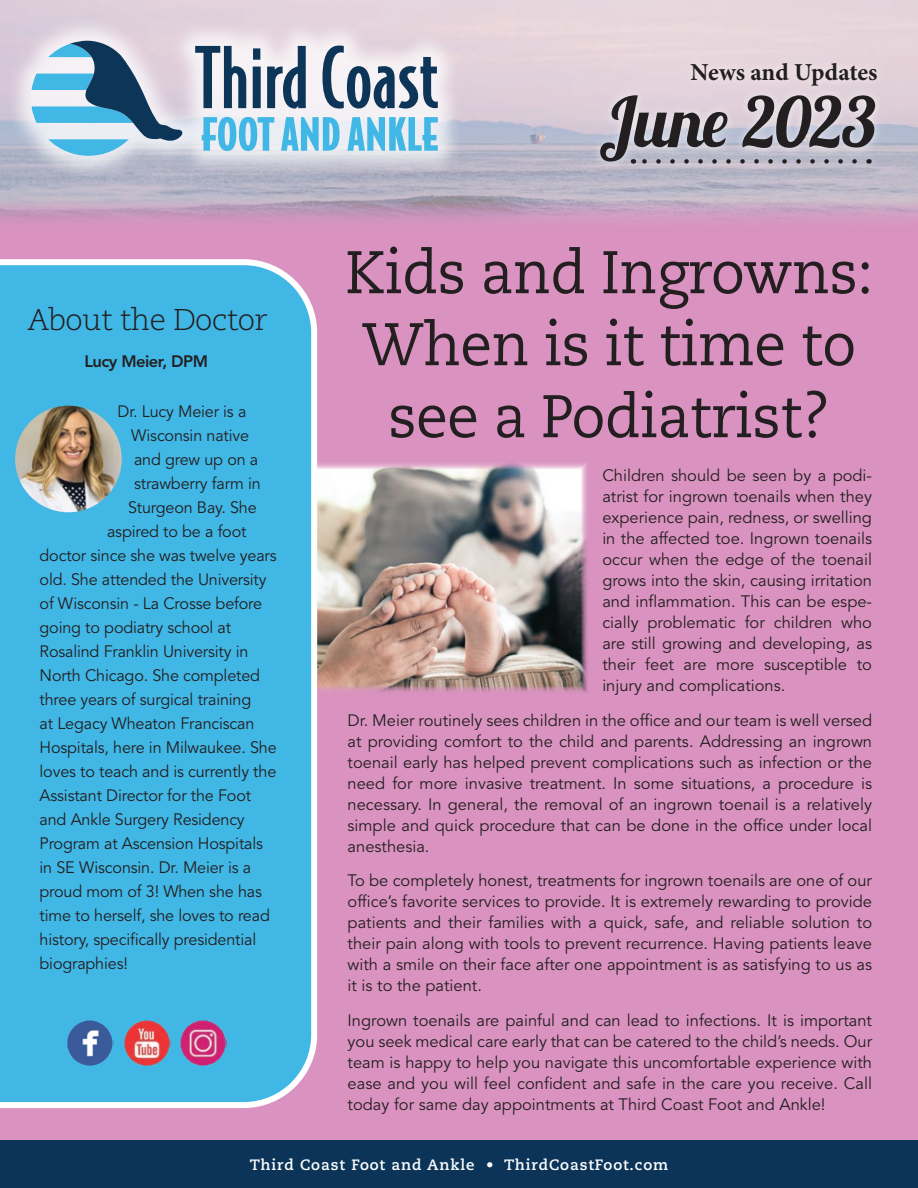
<style>
.page{position:relative;width:918px;height:1188px;background:#fff}
.page>*{position:absolute;margin:0;border:0;box-sizing:border-box;transform-origin:0 0}
.t1{font:69.15px "Lobster 1.3";letter-spacing:-.005em;color:#231f20}
.t2{font:60px/72px "Caecilia LT Std";letter-spacing:-.01em;color:#231f20;text-align:center;scale:.95 1}
.t3{font:300 30px "Caecilia LT Std";letter-spacing:-.02em;color:#231f20}
.t4{font:700 24.45px "Minion Pro";letter-spacing:-.005em;color:#231f20}
.t5{font:16.5px/21px "Avenir LT Std";letter-spacing:-.01em;color:#231f20;text-align:justify}
.t6{font:800 16.5px "Avenir LT Std";letter-spacing:-.03em;color:#231f20}
.t7{font:700 15px "Caecilia LT Std";letter-spacing:.06em;color:#fff}
</style>
<div class="page">
<div style="left:0;top:0;width:918px;height:1157px;background:#da93c0"></div>
<img style="left:317px;top:461px;width:271px;height:232px">
<img style="left:0;top:0;width:918px;height:222px">
<div style="left:591px;top:54px;width:327px;height:119px;background:#fff;opacity:.75"></div>
<svg style="left:640px;top:159px;width:215px;height:5px"></svg>
<div style="left:0;top:1140px;width:918px;height:48px;background:#0b3458"></div>
<div style="left:6px;top:15px;width:458px;height:167px;background:#fff;opacity:.75"></div>
<svg style="left:195px;top:46px;width:51px;height:62px;background:#8898ab"></svg>
<svg style="left:253px;top:48px;width:8px;height:60px"></svg>
<svg style="left:267px;top:46px;width:39px;height:63px;background:#7f91a4"></svg>
<svg style="left:323px;top:46px;width:115px;height:63px;background:#99a5b5"></svg>
<svg style="left:202px;top:117px;width:72px;height:34px;background:#88cdeb"></svg>
<svg style="left:281px;top:117px;width:59px;height:34px;background:#80cbea"></svg>
<svg style="left:347px;top:117px;width:91px;height:34px;background:#85ccea"></svg>
<svg style="left:32px;top:41px;width:154px;height:115px;background:#94b2c8"></svg>
<div style="left:0;top:259px;width:317px;height:849px;background:#41b7e6"></div>
<img style="left:15px;top:406px;width:107px;height:106px;border-radius:53px">
<img style="left:67px;top:1020px;width:46px;height:47px">
<img style="left:180px;top:1020px;width:47px;height:47px">
<img style="left:123px;top:1020px;width:47px;height:46px">
<h3 class="t4" style="left:691px;top:55px;width:188px">News and Updates</h3>
<h3 class="t3" style="left:27px;top:303px;width:241px">About the Doctor</h3>
<p class="t6" style="left:84px;top:352px;width:125px">Lucy Meier, DPM</p>
<p class="t5" style="left:118px;top:401px;width:130px">Dr. Lucy Meier is a</p>
<p class="t5" style="left:131px;top:425px;width:120px">Wisconsin native</p>
<p class="t5" style="left:134px;top:449px;width:126px">and grew up on a</p>
<p class="t5" style="left:134px;top:473px;width:128px">strawberry farm in</p>
<p class="t5" style="left:128px;top:497px;width:130px">Sturgeon Bay. She</p>
<p class="t5" style="left:107px;top:521px;width:141px">aspired to be a foot</p>
<p class="t5" style="left:40px;top:545px;width:239px">doctor since she was twelve years</p>
<p class="t5" style="left:40px;top:569px;width:229px">old. She attended the University</p>
<p class="t5" style="left:40px;top:593px;width:224px">of Wisconsin - La Crosse before</p>
<p class="t5" style="left:40px;top:617px;width:193px">going to podiatry school at</p>
<p class="t5" style="left:40px;top:641px;width:210px">Rosalind Franklin University in</p>
<p class="t5" style="left:40px;top:665px;width:222px">North Chicago. She completed</p>
<p class="t5" style="left:40px;top:689px;width:213px">three years of surgical training</p>
<p class="t5" style="left:40px;top:713px;width:216px">at Legacy Wheaton Franciscan</p>
<p class="t5" style="left:40px;top:737px;width:239px">Hospitals, here in Milwaukee. She</p>
<p class="t5" style="left:40px;top:761px;width:238px">loves to teach and is currently the</p>
<p class="t5" style="left:40px;top:785px;width:213px">Assistant Director for the Foot</p>
<p class="t5" style="left:40px;top:809px;width:207px">and Ankle Surgery Residency</p>
<p class="t5" style="left:40px;top:833px;width:225px">Program at Ascension Hospitals</p>
<p class="t5" style="left:40px;top:857px;width:213px">in SE Wisconsin. Dr. Meier is a</p>
<p class="t5" style="left:40px;top:881px;width:224px">proud mom of 3! When she has</p>
<p class="t5" style="left:40px;top:905px;width:232px">time to herself, she loves to read</p>
<p class="t5" style="left:40px;top:929px;width:218px">history, specifically presidential</p>
<p class="t5" style="left:40px;top:953px;width:90px">biographies!</p>
<h1 class="t1" style="left:599px;top:78px;width:279px">June 2023</h1>
<h2 class="t2" style="left:345px;top:238px;width:557px">Kids and Ingrowns:<br>When is it time to see a Podiatrist?</h2>
<p class="t5" style="left:602px;top:465px;width:271px">Children should be seen by a podi&shy;atrist for ingrown toenails when they experience pain, redness, or swelling in the affected toe. Ingrown toenails occur when the edge of the toenail grows into the skin, causing irritation and inflammation. This can be espe&shy;cially problematic for children who are still growing and developing, as their feet are more susceptible to injury and complications.</p>
<p class="t5" style="left:348px;top:710px;width:526px">Dr. Meier routinely sees children in the office and our team is well versed at providing comfort to the child and parents. Addressing an ingrown toenail early has helped prevent complications such as infection or the need for more invasive treatment. In some situations, a procedure is necessary. In general, the removal of an ingrown toenail is a relatively simple and quick procedure that can be done in the office under local anesthesia.</p>
<p class="t5" style="left:348px;top:870px;width:526px">To be completely honest, treatments for ingrown toenails are one of our office’s favorite services to provide. It is extremely rewarding to provide patients and their families with a quick, safe, and reliable solution to their pain along with tools to prevent recurrence. Having patients leave with a smile on their face after one appointment is as satisfying to us as it is to the patient.</p>
<p class="t5" style="left:348px;top:1010px;width:526px">Ingrown toenails are painful and can lead to infections. It is important you seek medical care early that can be catered to the child’s needs. Our team is happy to help you navigate this uncomfortable experience with ease and you will feel confident and safe in the care you receive. Call today for same day appointments at Third Coast Foot and Ankle!</p>
<p class="t7" style="left:250px;top:1156px;width:420px">Third Coast Foot and Ankle • ThirdCoastFoot.com</p>
</div>
